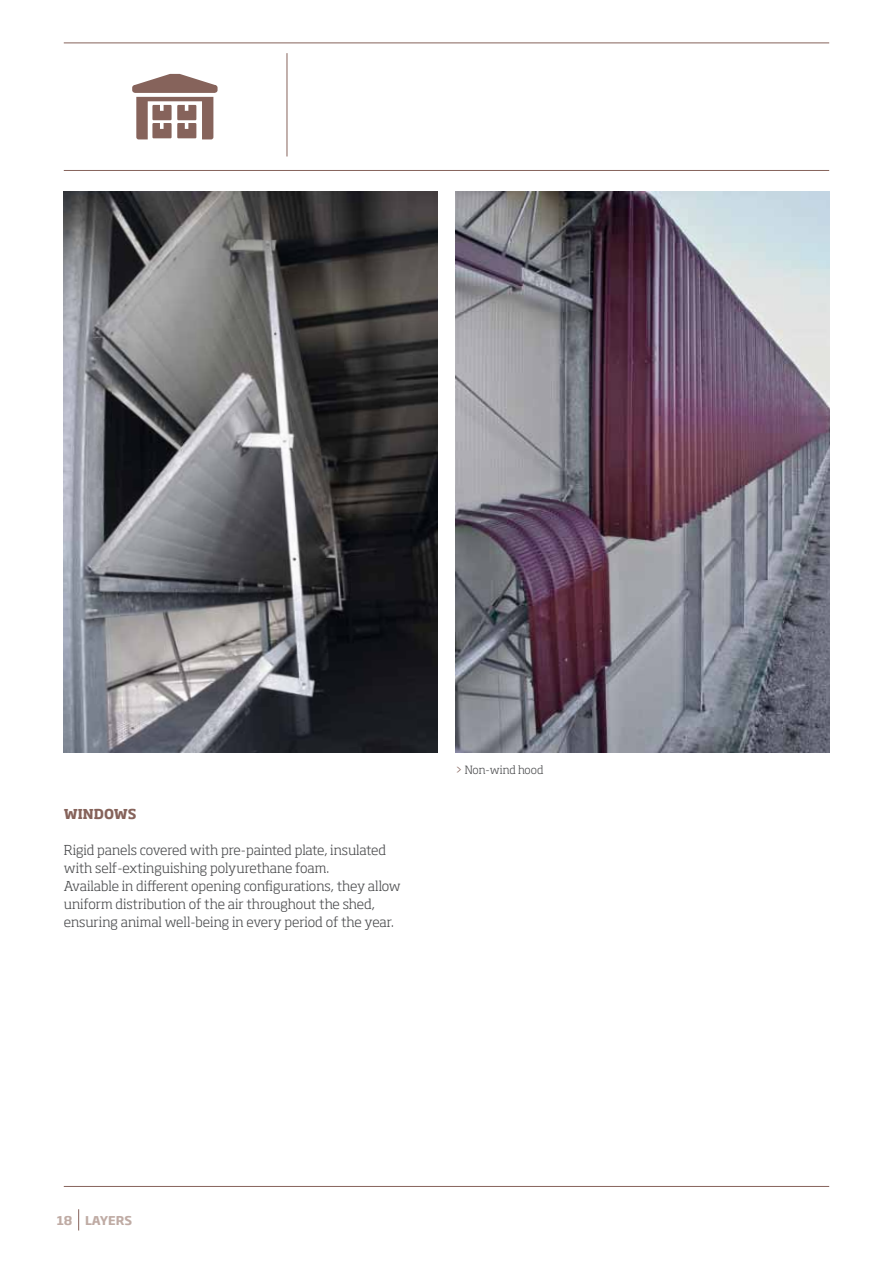
<style>
.page{position:relative;width:893px;height:1263px;background:#fff}
.page>*{position:absolute;margin:0;border:0;box-sizing:border-box;transform-origin:0 0}
.t1{font:300 13.5px/18px "Soho Std";color:#4a4b4d}
.t2{font:700 13.5px "Soho Std";color:#86635b}
.t3{font:700 12px "Soho Gothic Pro";color:#bfaba4}
.t4{font:300 11.25px "Soho Std";color:#4a4b4d}
.s1{color:#86635b}
</style>
<div class="page">
<hr style="left:64px;top:43px;width:765px;height:1px;background:#86635b">
<hr style="left:64px;top:1186px;width:765px;height:1px;background:#86635b">
<hr style="left:287px;top:53px;width:1px;height:103px;background:#86635b">
<hr style="left:64px;top:170px;width:765px;height:1px;background:#86635b">
<svg style="left:78px;top:1209px;width:1px;height:21px"></svg>
<img style="left:455px;top:191px;width:374px;height:562px">
<img style="left:64px;top:191px;width:374px;height:562px">
<svg style="left:135px;top:74px;width:80px;height:65px"></svg>
<div style="left:132px;top:85px;width:86px;height:8px;background:#86635b;border-radius:3px"></div>
<p class="t2" style="left:64px;top:805px;width:74px">WINDOWS</p>
<p class="t1" style="left:64px;top:840px;width:339px">Rigid panels covered with pre-painted plate, insulated with self-extinguishing polyurethane foam.<br>Available in different opening configurations, they allow uniform distribution of the air throughout the shed, ensuring animal well-being in every period of the year.</p>
<p class="t4" style="left:455px;top:763px;width:90px"><span class="s1">&gt;</span> Non-wind hood</p>
<p class="t3" style="left:57px;top:1211px;width:77px">18 LAYERS</p>
</div>
